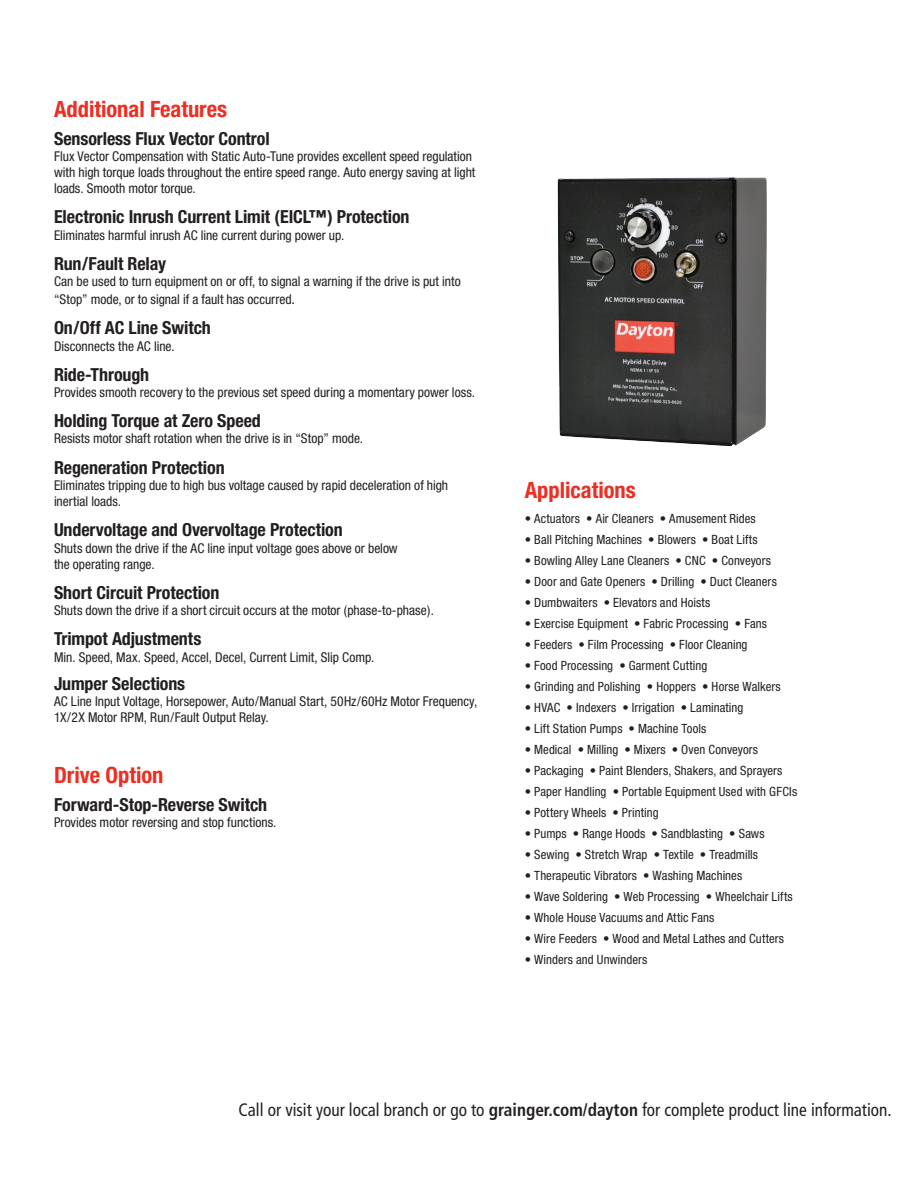
<style>
.page{position:relative;width:918px;height:1188px;background:#fff}
.page>*{position:absolute;margin:0;border:0;box-sizing:border-box;transform-origin:0 0}
.t1{font:700 condensed 22.5px "Helvetica Neue";color:#ee2e22}
.t2{font:700 condensed 18px "Helvetica Neue";letter-spacing:-.005em;color:#231f20}
.t3{font:condensed 18px "Frutiger LT Std";color:#231f20;scale:.96 1}
.t4{font:condensed 13.5px/16.2px "Helvetica Neue";color:#231f20}
.Heading_4{font:condensed 12.75px "Helvetica Neue";letter-spacing:.005em;color:#231f20}
.s1{font-size:15px}
.s2{font-weight:700}
</style>
<div class="page">
<img style="left:557px;top:177px;width:210px;height:270px">
<p class="t1" style="left:54px;top:96px;width:175px">Additional Features</p>
<p class="t2" style="left:54px;top:127px;width:217px">Sensorless Flux Vector Control</p>
<p class="t4" style="left:54px;top:148px;width:423px">Flux Vector Compensation with Static Auto-Tune provides excellent speed regulation with high torque loads throughout the entire speed range. Auto energy saving at light loads. Smooth motor torque.</p>
<p class="t2" style="left:54px;top:206px;width:357px">Electronic Inrush Current Limit (EICL™) Protection</p>
<p class="t4" style="left:54px;top:227px;width:292px">Eliminates harmful inrush AC line current during power up.</p>
<p class="t2" style="left:54px;top:253px;width:114px">Run/Fault Relay</p>
<p class="t4" style="left:54px;top:272px;width:408px;line-height:18px">Can be used to turn equipment on or off, to signal a warning if the drive is put into “Stop” mode, or to signal if a fault has occurred<span class="s1">.</span></p>
<p class="t2" style="left:54px;top:317px;width:158px">On/Off AC Line Switch</p>
<p class="t4" style="left:54px;top:338px;width:122px">Disconnects the AC line.</p>
<p class="t2" style="left:54px;top:364px;width:97px">Ride-Through</p>
<p class="t4" style="left:54px;top:384px;width:423px">Provides smooth recovery to the previous set speed during a momentary power loss.</p>
<p class="t2" style="left:54px;top:410px;width:208px">Holding Torque at Zero Speed</p>
<p class="t4" style="left:54px;top:430px;width:311px">Resists motor shaft rotation when the drive is in “Stop” mode.</p>
<p class="t2" style="left:54px;top:456px;width:172px">Regeneration Protection</p>
<p class="t4" style="left:54px;top:477px;width:396px">Eliminates tripping due to high bus voltage caused by rapid deceleration of high inertial loads.</p>
<p class="t2" style="left:54px;top:519px;width:290px">Undervoltage and Overvoltage Protection</p>
<p class="t4" style="left:54px;top:540px;width:345px">Shuts down the drive if the AC line input voltage goes above or below the operating range.</p>
<p class="t2" style="left:54px;top:582px;width:167px">Short Circuit Protection</p>
<p class="t4" style="left:54px;top:602px;width:382px">Shuts down the drive if a short circuit occurs at the motor (phase-to-phase).</p>
<p class="t2" style="left:54px;top:628px;width:149px">Trimpot Adjustments</p>
<p class="t4" style="left:54px;top:649px;width:322px">Min. Speed, Max. Speed, Accel, Decel, Current Limit, Slip Comp.</p>
<p class="t2" style="left:54px;top:672px;width:133px">Jumper Selections</p>
<p class="t4" style="left:54px;top:693px;width:425px">AC Line Input Voltage, Horsepower, Auto/Manual Start, 50Hz/60Hz Motor Frequency,<br>1X/2X Motor RPM, Run/Fault Output Relay.</p>
<p class="t1" style="left:54px;top:762px;width:111px">Drive Option</p>
<p class="t2" style="left:54px;top:793px;width:215px">Forward-Stop-Reverse Switch</p>
<p class="t4" style="left:54px;top:814px;width:224px">Provides motor reversing and stop functions.</p>
<p class="t1" style="left:525px;top:477px;width:113px">Applications</p>
<p class="Heading_4" style="left:525px;top:511px;width:233px">• Actuators • Air Cleaners • Amusement Rides</p>
<p class="Heading_4" style="left:525px;top:532px;width:234px">• Ball Pitching Machines • Blowers • Boat Lifts</p>
<p class="Heading_4" style="left:525px;top:553px;width:248px">• Bowling Alley Lane Cleaners • CNC • Conveyors</p>
<p class="Heading_4" style="left:525px;top:574px;width:254px">• Door and Gate Openers • Drilling • Duct Cleaners</p>
<p class="Heading_4" style="left:525px;top:595px;width:187px">• Dumbwaiters • Elevators and Hoists</p>
<p class="Heading_4" style="left:525px;top:616px;width:244px">• Exercise Equipment • Fabric Processing • Fans</p>
<p class="Heading_4" style="left:525px;top:637px;width:224px">• Feeders • Film Processing • Floor Cleaning</p>
<p class="Heading_4" style="left:525px;top:658px;width:184px">• Food Processing • Garment Cutting</p>
<p class="Heading_4" style="left:525px;top:679px;width:257px">• Grinding and Polishing • Hoppers • Horse Walkers</p>
<p class="Heading_4" style="left:525px;top:700px;width:220px">• HVAC • Indexers • Irrigation • Laminating</p>
<p class="Heading_4" style="left:525px;top:721px;width:183px">• Lift Station Pumps • Machine Tools</p>
<p class="Heading_4" style="left:525px;top:742px;width:235px">• Medical • Milling • Mixers • Oven Conveyors</p>
<p class="Heading_4" style="left:525px;top:763px;width:259px">• Packaging • Paint Blenders, Shakers, and Sprayers</p>
<p class="Heading_4" style="left:525px;top:784px;width:274px">• Paper Handling • Portable Equipment Used with GFCIs</p>
<p class="Heading_4" style="left:525px;top:805px;width:136px">• Pottery Wheels • Printing</p>
<p class="Heading_4" style="left:525px;top:826px;width:241px">• Pumps • Range Hoods • Sandblasting • Saws</p>
<p class="Heading_4" style="left:525px;top:847px;width:235px">• Sewing • Stretch Wrap • Textile • Treadmills</p>
<p class="Heading_4" style="left:525px;top:868px;width:219px">• Therapeutic Vibrators • Washing Machines</p>
<p class="Heading_4" style="left:525px;top:889px;width:270px">• Wave Soldering • Web Processing • Wheelchair Lifts</p>
<p class="Heading_4" style="left:525px;top:910px;width:191px">• Whole House Vacuums and Attic Fans</p>
<p class="Heading_4" style="left:525px;top:931px;width:261px">• Wire Feeders • Wood and Metal Lathes and Cutters</p>
<p class="Heading_4" style="left:525px;top:952px;width:124px">• Winders and Unwinders</p>
<h2 class="t3" style="left:239px;top:1099px;width:682px">Call or visit your local branch or go to <span class="s2">grainger.com/dayton</span> for complete product line information.</h2>
</div>
